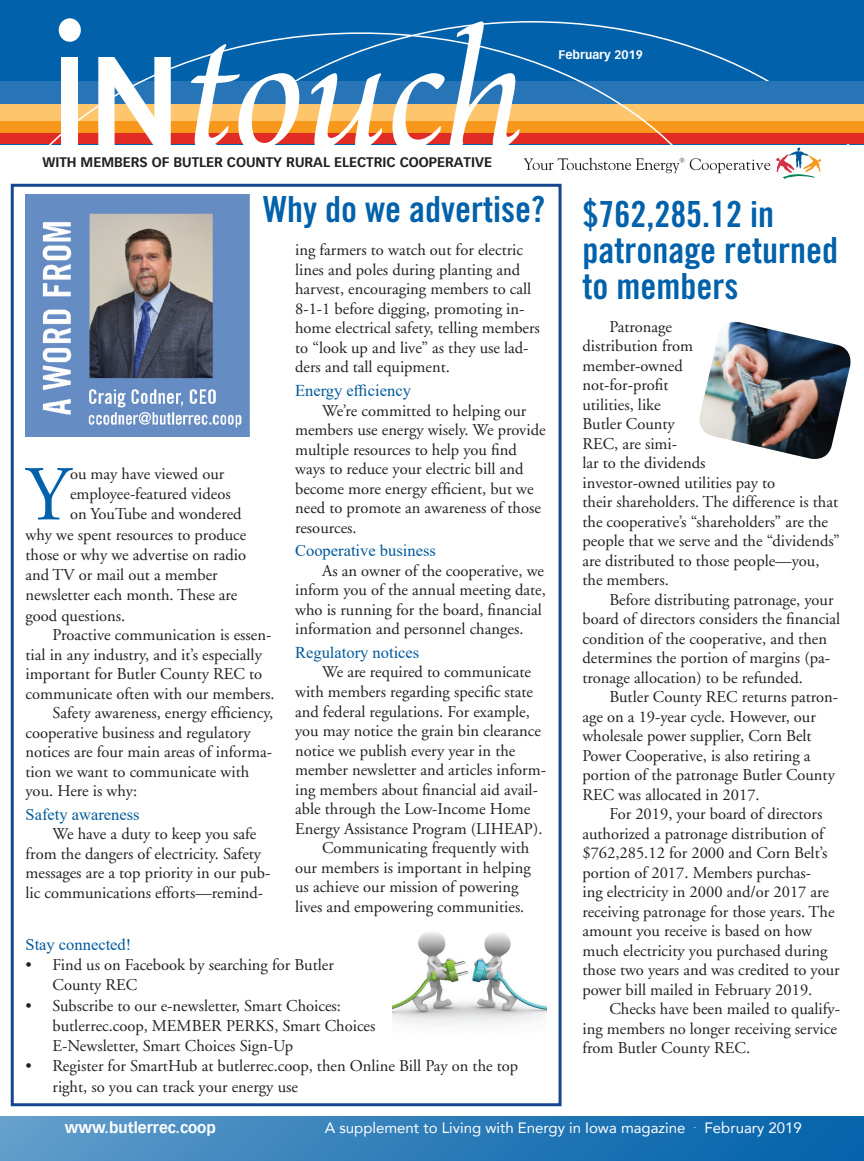
<style>
.page{position:relative;width:864px;height:1161px;background:#fff}
.page>*{position:absolute;margin:0;border:0;box-sizing:border-box;transform-origin:0 0}
.t1{font:77.55px "Adobe Garamond";color:#0161aa}
.t2{font:36px/36px "Trade Gothic LT Std Bd Cn 20";color:#0161aa}
.t3{font:16.5px/19.5px "Adobe Garamond";color:#231f20}
.t4{font:16.5px "Times New Roman";color:#00599b}
.t5{font:15px "Avenir LT Com";color:#fff}
.t6{font:700 15px "Vectora Com";color:#fff}
.t7{font:700 13.5px "Vectora Com";color:#231f20}
.t8{font:700 12px "Vectora Com";color:#fff}
</style>
<div class="page">
<div style="left:0;top:0;width:864px;height:144px;background:#0161aa"></div>
<div style="left:0;top:119px;width:864px;height:17px;background:#f7981d"></div>
<div style="left:0;top:82px;width:864px;height:32px;background:#2774b6"></div>
<div style="left:0;top:133px;width:864px;height:11px;background:#e12c26"></div>
<div style="left:0;top:104px;width:864px;height:16px;background:#fec66c"></div>
<div style="left:0;top:1116px;width:864px;height:45px;background:linear-gradient(to right,#619cca,#0060aa)"></div>
<svg style="left:425px;top:21px;width:94px;height:11px"></svg>
<div style="left:59px;top:18px;width:22px;height:24px;background:#fff;border-radius:50%"></div>
<svg style="left:0;top:32px;width:745px;height:539px"></svg>
<svg style="left:776px;top:148px;width:45px;height:31px"></svg>
<svg style="left:524px;top:158px;width:160px;height:15px"></svg>
<svg style="left:690px;top:158px;width:80px;height:15px"></svg>
<img style="left:26px;top:195px;width:224px;height:241px">
<img style="left:393px;top:932px;width:154px;height:94px">
<div style="left:11px;top:184px;width:551px;height:922px;border:3px solid #16468d"></div>
<img style="left:696px;top:322px;width:155px;height:141px">
<p class="t8" style="left:559px;top:47px;width:86px">February 2019</p>
<p class="t7" style="left:42px;top:154px;width:451px">WITH MEMBERS OF BUTLER COUNTY RURAL ELECTRIC COOPERATIVE</p>
<h2 class="t2" style="left:263px;top:191px;width:283px">Why do we advertise?</h2>
<p class="t3" style="left:70px;top:464px;width:156px">ou may have viewed our</p>
<p class="t3" style="left:70px;top:485px;width:162px">employee-featured videos</p>
<p class="t3" style="left:70px;top:505px;width:173px">on YouTube and wondered</p>
<p class="t3" style="left:26px;top:525px;width:222px">why we spent resources to produce</p>
<p class="t3" style="left:26px;top:545px;width:222px">those or why we advertise on radio</p>
<p class="t3" style="left:26px;top:566px;width:194px">and TV or mail out a member</p>
<p class="t3" style="left:26px;top:586px;width:213px">newsletter each month. These are</p>
<p class="t3" style="left:26px;top:606px;width:101px">good questions.</p>
<p class="t3" style="left:53px;top:626px;width:220px">Proactive communication is essen-</p>
<p class="t3" style="left:26px;top:645px;width:238px">tial in any industry, and it’s especially</p>
<p class="t3" style="left:26px;top:665px;width:238px">important for Butler County REC to</p>
<p class="t3" style="left:26px;top:684px;width:251px">communicate often with our members.</p>
<p class="t3" style="left:53px;top:704px;width:222px">Safety awareness, energy efficiency,</p>
<p class="t3" style="left:26px;top:723px;width:227px">cooperative business and regulatory</p>
<p class="t3" style="left:26px;top:743px;width:248px">notices are four main areas of informa-</p>
<p class="t3" style="left:26px;top:762px;width:225px">tion we want to communicate with</p>
<p class="t3" style="left:26px;top:782px;width:113px">you. Here is why:</p>
<p class="t4" style="left:26px;top:803px;width:116px">Safety awareness</p>
<p class="t3" style="left:26px;top:825px;width:246px;text-indent:27px">We have a duty to keep you safe from the dangers of electricity. Safety messages are a top priority in our pub&shy;lic communications efforts—remind-</p>
<h1 class="t1" style="left:26px;top:453px;width:46px">Y</h1>
<p class="t3" style="left:295px;top:241px;width:246px">ing farmers to watch out for electric lines and poles during planting and harvest, encouraging members to call 8-1-1 before digging, promoting in&shy;home electrical safety, telling members to “look up and live” as they use lad&shy;ders and tall equipment.</p>
<p class="t4" style="left:295px;top:379px;width:117px">Energy efficiency</p>
<p class="t3" style="left:295px;top:401px;width:252px;text-indent:27px">We’re committed to helping our members use energy wisely. We provide multiple resources to help you find ways to reduce your electric bill and become more energy efficient, but we need to promote an awareness of those resources.</p>
<p class="t4" style="left:295px;top:539px;width:142px">Cooperative business</p>
<p class="t3" style="left:295px;top:561px;width:252px;text-indent:27px">As an owner of the cooperative, we inform you of the annual meeting date, who is running for the board, financial information and personnel changes.</p>
<p class="t4" style="left:295px;top:641px;width:126px">Regulatory notices</p>
<p class="t3" style="left:322px;top:663px;width:210px">We are required to communicate</p>
<p class="t3" style="left:295px;top:682px;width:240px">with members regarding specific state</p>
<p class="t3" style="left:295px;top:702px;width:236px">and federal regulations. For example,</p>
<p class="t3" style="left:295px;top:721px;width:247px">you may notice the grain bin clearance</p>
<p class="t3" style="left:295px;top:741px;width:222px">notice we publish every year in the</p>
<p class="t3" style="left:295px;top:760px;width:252px">member newsletter and articles inform-</p>
<p class="t3" style="left:295px;top:780px;width:244px">ing members about financial aid avail-</p>
<p class="t3" style="left:295px;top:799px;width:237px">able through the Low-Income Home</p>
<p class="t3" style="left:295px;top:819px;width:249px">Energy Assistance Program (LIHEAP).</p>
<p class="t3" style="left:322px;top:838px;width:209px">Communicating frequently with</p>
<p class="t3" style="left:295px;top:858px;width:237px">our members is important in helping</p>
<p class="t3" style="left:295px;top:877px;width:225px">us achieve our mission of powering</p>
<p class="t3" style="left:295px;top:897px;width:231px">lives and empowering communities.</p>
<p class="t4" style="left:26px;top:933px;width:107px">Stay connected!</p>
<p class="t3" style="left:53px;top:955px;width:283px;line-height:20.2px;text-indent:-27px">• Find us on Facebook by searching for Butler<br>County REC</p>
<p class="t3" style="left:53px;top:996px;width:324px;line-height:20.2px;text-indent:-27px">• Subscribe to our e-newsletter, Smart Choices: butlerrec.coop, MEMBER PERKS, Smart Choices<br>E-Newsletter, Smart Choices Sign-Up</p>
<p class="t3" style="left:53px;top:1056px;width:467px;line-height:20.2px;text-indent:-27px">• Register for SmartHub at butlerrec.coop, then Online Bill Pay on the top right, so you can track your energy use</p>
<h2 class="t2" style="left:582px;top:196px;width:257px">$762,285.12 in patronage returned to members</h2>
<p class="t3" style="left:582px;top:317px;width:259px;text-indent:27px">Patronage<br>distribution from<br>member-owned<br>not-for-profit<br>utilities, like<br>Butler County<br>REC, are simi-<br>lar to the dividends<br>investor-owned utilities pay to<br>their shareholders. The difference is that the cooperative’s “shareholders” are the people that we serve and the “dividends” are distributed to those people—you, the members.</p>
<p class="t3" style="left:582px;top:590px;width:259px;text-indent:27px">Before distributing patronage, your board of directors considers the financial condition of the cooperative, and then determines the portion of margins (pa&shy;tronage allocation) to be refunded.</p>
<p class="t3" style="left:582px;top:688px;width:257px;text-indent:27px">Butler County REC returns patron&shy;age on a 19-year cycle. However, our wholesale power supplier, Corn Belt Power Cooperative, is also retiring a portion of the patronage Butler County REC was allocated in 2017.</p>
<p class="t3" style="left:582px;top:805px;width:259px;text-indent:27px">For 2019, your board of directors authorized a patronage distribution of $762,285.12 for 2000 and Corn Belt’s portion of 2017. Members purchas-<br>ing electricity in 2000 and/or 2017 are receiving patronage for those years. The amount you receive is based on how much electricity you purchased during those two years and was credited to your power bill mailed in February 2019.</p>
<p class="t3" style="left:582px;top:1000px;width:259px;text-indent:27px">Checks have been mailed to qualify&shy;ing members no longer receiving service from Butler County REC.</p>
<p class="t6" style="left:65px;top:1119px;width:152px">www.butlerrec.coop</p>
<p class="t5" style="left:325px;top:1119px;width:479px">A supplement to Living with Energy in Iowa magazine <sup>.</sup> February 2019</p>
</div>
